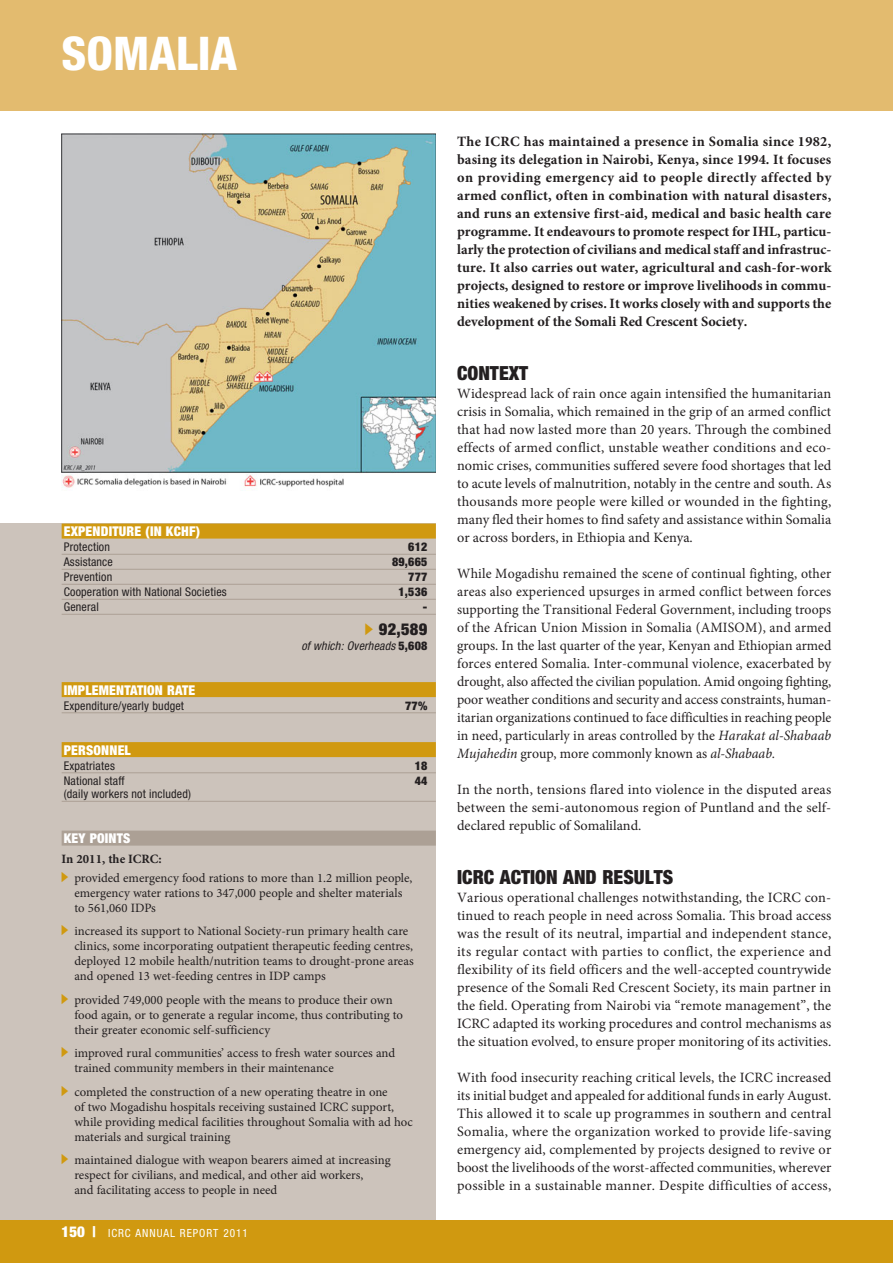
<style>
.page{position:relative;width:893px;height:1263px;background:#fff}
.page>*{position:absolute;margin:0;border:0;box-sizing:border-box;transform-origin:0 0}
.t1{font:800 condensed 46.5px "Helvetica Neue";color:#fff}
.t2{font:900 condensed 19.5px "Helvetica Neue";color:#231f20}
.t3{font:900 condensed 16.5px "Helvetica Neue";color:#231f20}
.t4{font:14.25px/18px "Minion Pro";color:#231f20;text-align:justify}
.t5{font:700 14.25px/18px "Minion Pro";color:#231f20;text-align:justify}
.t6{font:900 condensed 13.5px "Helvetica Neue";letter-spacing:.015em;color:#fff}
.t7{font:12.75px/15px "Minion Pro";color:#231f20}
.t8{font:700 12.75px "Minion Pro";color:#231f20}
.t9{font:condensed 12px "Helvetica Neue";letter-spacing:.015em;color:#231f20}
.t10{font:900 condensed 12px "Helvetica Neue";letter-spacing:.015em;color:#231f20}
.t11{font:italic condensed 12px "Helvetica Neue";letter-spacing:.015em;color:#231f20}
.t12{font:condensed 11.25px "Helvetica Neue";letter-spacing:.085em;color:#fff}
.s1{font-weight:900;font-style:normal}
.s2{font-weight:900;font-size:15px}
.s3{font-style:italic}
</style>
<div class="page">
<div style="left:0;top:0;width:893px;height:111px;background:#e3bb6f"></div>
<div style="left:0;top:524px;width:436px;height:739px;background:#ccc3bb"></div>
<div style="left:0;top:1220px;width:893px;height:43px;background:#d09910"></div>
<div style="left:62px;top:524px;width:374px;height:15px;background:#d09910"></div>
<hr style="left:62px;top:554px;width:374px;height:1px;background:#aca095">
<hr style="left:62px;top:569px;width:374px;height:1px;background:#aca095">
<hr style="left:62px;top:584px;width:374px;height:1px;background:#aca095">
<hr style="left:62px;top:599px;width:374px;height:1px;background:#aca095">
<hr style="left:62px;top:614px;width:374px;height:1px;background:#aca095">
<div style="left:62px;top:682px;width:374px;height:15px;background:#d09910"></div>
<hr style="left:62px;top:712px;width:374px;height:1px;background:#aca095">
<div style="left:62px;top:742px;width:374px;height:15px;background:#d09910"></div>
<hr style="left:62px;top:772px;width:374px;height:1px;background:#aca095">
<hr style="left:62px;top:801px;width:374px;height:1px;background:#aca095">
<div style="left:62px;top:831px;width:374px;height:15px;background:#aca095"></div>
<img style="left:62px;top:134px;width:374px;height:354px">
<h1 class="t1" style="left:62px;top:36px;width:177px">SOMALIA</h1>
<p class="t6" style="left:64px;top:527px;width:138px">EXPENDITURE (IN KCHF)</p>
<p class="t9" style="left:64px;top:543px;width:48px">Protection</p>
<p class="t10" style="left:408px;top:543px;width:21px">612</p>
<p class="t9" style="left:64px;top:558px;width:51px">Assistance</p>
<p class="t10" style="left:392px;top:558px;width:37px">89,665</p>
<p class="t9" style="left:64px;top:573px;width:50px">Prevention</p>
<p class="t10" style="left:408px;top:573px;width:21px">777</p>
<p class="t9" style="left:64px;top:588px;width:164px">Cooperation with National Societies</p>
<p class="t10" style="left:399px;top:588px;width:30px">1,536</p>
<p class="t9" style="left:64px;top:603px;width:37px">General</p>
<p class="t10" style="left:423px;top:603px;width:6px">-</p>
<p class="t3" style="left:379px;top:623px;width:50px">92,589</p>
<p class="t11" style="left:301px;top:641px;width:127px">of which: Overheads <span class="s1">5,608</span></p>
<p class="t6" style="left:64px;top:685px;width:133px">IMPLEMENTATION RATE</p>
<p class="t9" style="left:64px;top:701px;width:122px">Expenditure/yearly budget</p>
<p class="t10" style="left:405px;top:701px;width:24px">77%</p>
<p class="t6" style="left:64px;top:745px;width:69px">PERSONNEL</p>
<p class="t9" style="left:64px;top:761px;width:53px">Expatriates</p>
<p class="t10" style="left:415px;top:761px;width:14px">18</p>
<p class="t9" style="left:64px;top:776px;width:62px">National staff</p>
<p class="t10" style="left:415px;top:776px;width:14px">44</p>
<p class="t9" style="left:64px;top:790px;width:129px">(daily workers not included)</p>
<p class="t6" style="left:64px;top:834px;width:68px">KEY POINTS</p>
<p class="t8" style="left:62px;top:853px;width:101px">In 2011, the ICRC:</p>
<p class="t7" style="left:74px;top:871px;width:340px">provided emergency food rations to more than 1.2 million people, emergency water rations to 347,000 people and shelter materials to 561,060 IDPs</p>
<p class="t7" style="left:74px;top:925px;width:341px">increased its support to National Society-run primary health care clinics, some incorporating outpatient therapeutic feeding centres, deployed 12 mobile health/nutrition teams to drought-prone areas and opened 13 wet-feeding centres in IDP camps</p>
<p class="t7" style="left:74px;top:993px;width:330px">provided 749,000 people with the means to produce their own food again, or to generate a regular income, thus contributing to their greater economic self-sufficiency</p>
<p class="t7" style="left:74px;top:1047px;width:322px">improved rural communities’ access to fresh water sources and trained community members in their maintenance</p>
<p class="t7" style="left:74px;top:1085px;width:340px">completed the construction of a new operating theatre in one<br>of two Mogadishu hospitals receiving sustained ICRC support, while providing medical facilities throughout Somalia with ad hoc materials and surgical training</p>
<p class="t7" style="left:74px;top:1154px;width:318px">maintained dialogue with weapon bearers aimed at increasing respect for civilians, and medical, and other aid workers,<br>and facilitating access to people in need</p>
<p class="t12" style="left:62px;top:1229px;width:188px"><span class="s2">150 |</span> ICRC ANNUAL REPORT 2011</p>
<p class="t5" style="left:457px;top:133px;width:376px">The ICRC has maintained a presence in Somalia since 1982, basing its delegation in Nairobi, Kenya, since 1994. It focuses on providing emergency aid to people directly affected by armed conflict, often in combination with natural disasters, and runs an extensive first-aid, medical and basic health care programme. It endeavours to promote respect for IHL, particu&shy;larly the protection of civilians and medical staff and infrastruc&shy;ture. It also carries out water, agricultural and cash-for-work projects, designed to restore or improve livelihoods in commu&shy;nities weakened by crises. It works closely with and supports the development of the Somali Red Crescent Society.</p>
<h2 class="t2" style="left:457px;top:366px;width:73px">CONTEXT</h2>
<p class="t4" style="left:457px;top:385px;width:376px">Widespread lack of rain once again intensified the humanitarian crisis in Somalia, which remained in the grip of an armed conflict that had now lasted more than 20 years. Through the combined effects of armed conflict, unstable weather conditions and eco&shy;nomic crises, communities suffered severe food shortages that led to acute levels of malnutrition, notably in the centre and south. As thousands more people were killed or wounded in the fighting, many fled their homes to find safety and assistance within Somalia or across borders, in Ethiopia and Kenya.</p>
<p class="t4" style="left:457px;top:565px;width:376px">While Mogadishu remained the scene of continual fighting, other areas also experienced upsurges in armed conflict between forces supporting the Transitional Federal Government, including troops of the African Union Mission in Somalia (AMISOM), and armed groups. In the last quarter of the year, Kenyan and Ethiopian armed forces entered Somalia. Inter-communal violence, exacerbated by drought, also affected the civilian population. Amid ongoing fighting, poor weather conditions and security and access constraints, human&shy;itarian organizations continued to face difficulties in reaching people in need, particularly in areas controlled by the <span class="s3">Harakat al-Shabaab Mujahedin</span> group, more commonly known as <span class="s3">al-Shabaab.</span></p>
<p class="t4" style="left:457px;top:781px;width:376px">In the north, tensions flared into violence in the disputed areas between the semi-autonomous region of Puntland and the self&shy;declared republic of Somaliland.</p>
<h2 class="t2" style="left:457px;top:870px;width:218px">ICRC ACTION AND RESULTS</h2>
<p class="t4" style="left:457px;top:889px;width:376px">Various operational challenges notwithstanding, the ICRC con&shy;tinued to reach people in need across Somalia. This broad access was the result of its neutral, impartial and independent stance, its regular contact with parties to conflict, the experience and flexibility of its field officers and the well-accepted countrywide presence of the Somali Red Crescent Society, its main partner in the field. Operating from Nairobi via “remote management”, the ICRC adapted its working procedures and control mechanisms as the situation evolved, to ensure proper monitoring of its activities.</p>
<p class="t4" style="left:457px;top:1069px;width:376px">With food insecurity reaching critical levels, the ICRC increased its initial budget and appealed for additional funds in early August.<br>This allowed it to scale up programmes in southern and central Somalia, where the organization worked to provide life-saving emergency aid, complemented by projects designed to revive or boost the livelihoods of the worst-affected communities, wherever possible in a sustainable manner. Despite difficulties of access,</p>
</div>
